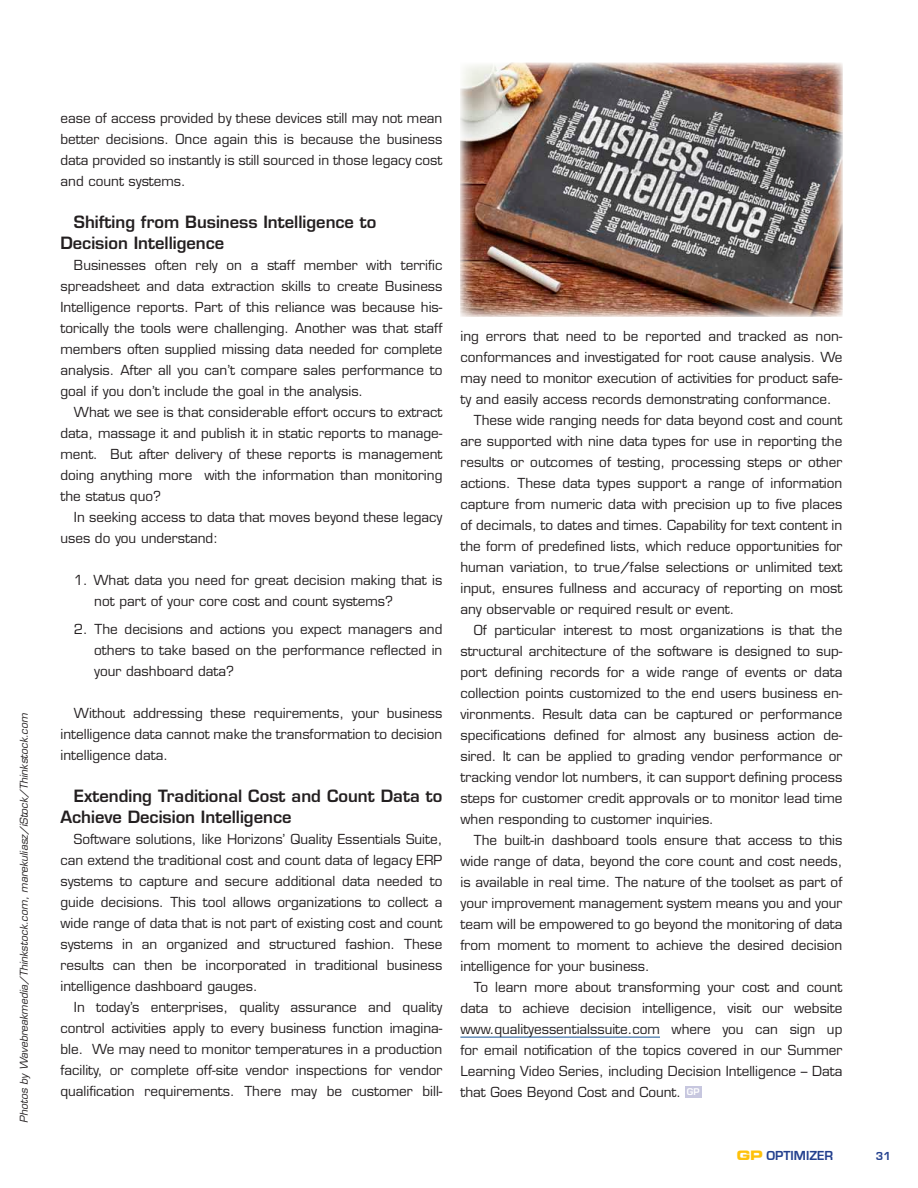
<style>
.page{position:relative;width:918px;height:1188px;background:#fff}
.page>*{position:absolute;margin:0;border:0;box-sizing:border-box;transform-origin:0 0}
.t1{font:600 16.5px/21px "Eurostile";color:#231f20}
.t2{font:13.5px/21px "Eurostile";color:#231f20;text-align:justify}
.t3{font:700 13.5px "Eurostile";color:#23408e}
.t4{font:700 12px "Eurostile";color:#23408e}
.t5{font:italic 10.5px "Eurostile";color:#231f20}
.t6{font:600 9px "Eurostile";color:#fff}
.s1{font-family:"Eddmond";color:#fec10b}
</style>
<div class="page">
<hr style="left:460px;top:1037px;width:200px;height:1px;background:#155597">
<img style="left:460px;top:63px;width:383px;height:254px">
<div style="left:685px;top:1086px;width:16px;height:12px;background:#c7c7df"></div>
<p class="t5" style="left:18px;top:1123px;width:411px;rotate:-90deg">Photos by Wavebreakmedia/Thinkstock.com, marekuliasz/iStock/Thinkstock.com</p>
<p class="t2" style="left:60px;top:108px;width:384px">ease of access provided by these devices still may not mean better decisions. Once again this is because the business data provided so instantly is still sourced in those legacy cost and count systems.</p>
<p class="t1" style="left:60px;top:211px;width:317px;text-indent:13px">Shifting from Business Intelligence to<br>Decision Intelligence</p>
<p class="t2" style="left:60px;top:255px;width:383px;text-indent:14px">Businesses often rely on a staff member with terrific spreadsheet and data extraction skills to create Business Intelligence reports. Part of this reliance was because his&shy;torically the tools were challenging. Another was that staff members often supplied missing data needed for complete analysis. After all you can’t compare sales performance to goal if you don’t include the goal in the analysis.</p>
<p class="t2" style="left:60px;top:402px;width:384px;text-indent:14px">What we see is that considerable effort occurs to extract data, massage it and publish it in static reports to manage&shy;ment. But after delivery of these reports is management doing anything more with the information than monitoring the status quo?</p>
<p class="t2" style="left:60px;top:507px;width:383px;text-indent:14px">In seeking access to data that moves beyond these legacy uses do you understand:</p>
<p class="t2" style="left:94px;top:570px;width:350px;text-indent:-20px">1. What data you need for great decision making that is not part of your core cost and count systems?</p>
<p class="t2" style="left:94px;top:619px;width:350px;text-indent:-20px">2. The decisions and actions you expect managers and others to take based on the performance reflected in your dashboard data?</p>
<p class="t2" style="left:60px;top:703px;width:383px;text-indent:14px">Without addressing these requirements, your business intelligence data cannot make the transformation to decision intelligence data.</p>
<p class="t1" style="left:60px;top:785px;width:383px;text-indent:13px">Extending Traditional Cost and Count Data to<br>Achieve Decision Intelligence</p>
<p class="t2" style="left:60px;top:828px;width:384px;text-indent:14px">Software solutions, like Horizons’ Quality Essentials Suite, can extend the traditional cost and count data of legacy ERP systems to capture and secure additional data needed to guide decisions. This tool allows organizations to collect a wide range of data that is not part of existing cost and count systems in an organized and structured fashion. These results can then be incorporated in traditional business intelligence dashboard gauges.</p>
<p class="t2" style="left:60px;top:997px;width:383px;text-indent:14px">In today’s enterprises, quality assurance and quality control activities apply to every business function imagina&shy;ble. We may need to monitor temperatures in a production facility, or complete off-site vendor inspections for vendor qualification requirements. There may be customer bill-</p>
<p class="t2" style="left:460px;top:326px;width:383px">ing errors that need to be reported and tracked as non-</p>
<p class="t2" style="left:460px;top:347px;width:383px">conformances and investigated for root cause analysis. We</p>
<p class="t2" style="left:460px;top:368px;width:383px">may need to monitor execution of activities for product safe-</p>
<p class="t2" style="left:460px;top:389px;width:373px">ty and easily access records demonstrating conformance.</p>
<p class="t2" style="left:474px;top:410px;width:370px">These wide ranging needs for data beyond cost and count</p>
<p class="t2" style="left:460px;top:431px;width:383px">are supported with nine data types for use in reporting the</p>
<p class="t2" style="left:460px;top:452px;width:383px">results or outcomes of testing, processing steps or other</p>
<p class="t2" style="left:460px;top:473px;width:383px">actions. These data types support a range of information</p>
<p class="t2" style="left:460px;top:494px;width:383px">capture from numeric data with precision up to five places</p>
<p class="t2" style="left:460px;top:515px;width:383px">of decimals, to dates and times. Capability for text content in</p>
<p class="t2" style="left:460px;top:536px;width:383px">the form of predefined lists, which reduce opportunities for</p>
<p class="t2" style="left:460px;top:557px;width:383px">human variation, to true/false selections or unlimited text</p>
<p class="t2" style="left:460px;top:578px;width:383px">input, ensures fullness and accuracy of reporting on most</p>
<p class="t2" style="left:460px;top:599px;width:275px">any observable or required result or event.</p>
<p class="t2" style="left:474px;top:620px;width:370px">Of particular interest to most organizations is that the</p>
<p class="t2" style="left:460px;top:641px;width:383px">structural architecture of the software is designed to sup-</p>
<p class="t2" style="left:460px;top:662px;width:383px">port defining records for a wide range of events or data</p>
<p class="t2" style="left:460px;top:683px;width:383px">collection points customized to the end users business en-</p>
<p class="t2" style="left:460px;top:704px;width:383px">vironments. Result data can be captured or performance</p>
<p class="t2" style="left:460px;top:725px;width:383px">specifications defined for almost any business action de-</p>
<p class="t2" style="left:460px;top:746px;width:383px">sired. It can be applied to grading vendor performance or</p>
<p class="t2" style="left:460px;top:767px;width:383px">tracking vendor lot numbers, it can support defining process</p>
<p class="t2" style="left:460px;top:788px;width:383px">steps for customer credit approvals or to monitor lead time</p>
<p class="t2" style="left:460px;top:809px;width:255px">when responding to customer inquiries.</p>
<p class="t2" style="left:474px;top:830px;width:370px">The built-in dashboard tools ensure that access to this</p>
<p class="t2" style="left:460px;top:851px;width:383px">wide range of data, beyond the core count and cost needs,</p>
<p class="t2" style="left:460px;top:872px;width:383px">is available in real time. The nature of the toolset as part of</p>
<p class="t2" style="left:460px;top:893px;width:383px">your improvement management system means you and your</p>
<p class="t2" style="left:460px;top:914px;width:383px">team will be empowered to go beyond the monitoring of data</p>
<p class="t2" style="left:460px;top:935px;width:383px">from moment to moment to achieve the desired decision</p>
<p class="t2" style="left:460px;top:956px;width:191px">intelligence for your business.</p>
<p class="t2" style="left:474px;top:977px;width:370px">To learn more about transforming your cost and count</p>
<p class="t2" style="left:460px;top:998px;width:383px">data to achieve decision intelligence, visit our website</p>
<p class="t2" style="left:460px;top:1019px;width:383px">www.qualityessentialssuite.com where you can sign up</p>
<p class="t2" style="left:460px;top:1040px;width:383px">for email notification of the topics covered in our Summer</p>
<p class="t2" style="left:460px;top:1061px;width:383px">Learning Video Series, including Decision Intelligence – Data</p>
<p class="t2" style="left:460px;top:1082px;width:222px">that Goes Beyond Cost and Count.</p>
<p class="t6" style="left:687px;top:1086px;width:14px">GP</p>
<p class="t3" style="left:737px;top:1148px;width:98px"><span class="s1">GP</span> OPTIMIZER</p>
<p class="t4" style="left:876px;top:1149px;width:17px">31</p>
</div>
